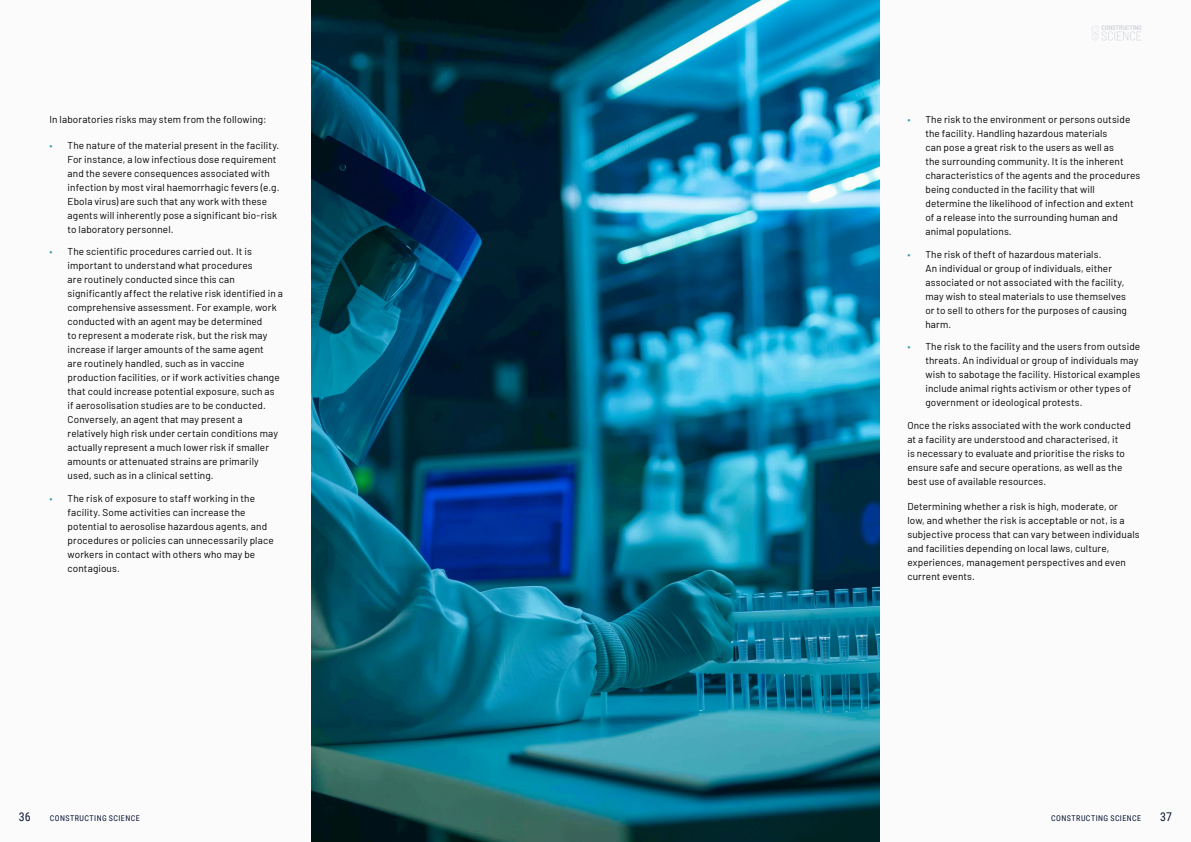
<style>
.page{position:relative;width:1191px;height:842px;background:#fff}
.page>*{position:absolute;margin:0;border:0;box-sizing:border-box;transform-origin:0 0}
.t1{font:12px "Roboto Condensed";color:#0b1632}
.t2{font:10px/14px "Barlow";letter-spacing:.01em;color:#000}
.t3{font:8px "Roboto Condensed";letter-spacing:.06em;color:#0b1632}
.s1{color:#2f9fb3}
</style>
<div class="page">
<div style="left:0;top:0;width:595px;height:842px;background:#fbfbfc"></div>
<div style="left:595px;top:0;width:596px;height:842px;background:#fbfbfc"></div>
<img style="left:312px;top:0;width:567px;height:842px">
<svg style="left:1091px;top:25px;width:50px;height:16px"></svg>
<p class="t2" style="left:50px;top:112px;width:218px">In laboratories risks may stem from the following:</p>
<p class="t2" style="left:68px;top:137px;width:213px;text-indent:-18px"><span class="s1">•</span> The nature of the material present in the facility.<br>For instance, a low infectious dose requirement and the severe consequences associated with infection by most viral haemorrhagic fevers (e.g.<br>Ebola virus) are such that any work with these agents will inherently pose a significant bio-risk to laboratory personnel.</p>
<p class="t2" style="left:68px;top:244px;width:217px;text-indent:-18px"><span class="s1">•</span> The scientific procedures carried out. It is important to understand what procedures<br>are routinely conducted since this can significantly affect the relative risk identified in a comprehensive assessment. For example, work conducted with an agent may be determined<br>to represent a moderate risk, but the risk may increase if larger amounts of the same agent<br>are routinely handled, such as in vaccine production facilities, or if work activities change that could increase potential exposure, such as if aerosolisation studies are to be conducted.<br>Conversely, an agent that may present a relatively high risk under certain conditions may actually represent a much lower risk if smaller amounts or attenuated strains are primarily used, such as in a clinical setting.</p>
<p class="t2" style="left:68px;top:490px;width:208px;text-indent:-18px"><span class="s1">•</span> The risk of exposure to staff working in the facility. Some activities can increase the potential to aerosolise hazardous agents, and procedures or policies can unnecessarily place workers in contact with others who may be contagious.</p>
<p class="t2" style="left:925px;top:112px;width:216px;text-indent:-18px"><span class="s1">•</span> The risk to the environment or persons outside the facility. Handling hazardous materials<br>can pose a great risk to the users as well as<br>the surrounding community. It is the inherent characteristics of the agents and the procedures being conducted in the facility that will determine the likelihood of infection and extent of a release into the surrounding human and animal populations.</p>
<p class="t2" style="left:925px;top:247px;width:203px;text-indent:-18px"><span class="s1">•</span> The risk of theft of hazardous materials.<br>An individual or group of individuals, either associated or not associated with the facility, may wish to steal materials to use themselves or to sell to others for the purposes of causing harm.</p>
<p class="t2" style="left:925px;top:339px;width:216px;text-indent:-18px"><span class="s1">•</span> The risk to the facility and the users from outside threats. An individual or group of individuals may wish to sabotage the facility. Historical examples include animal rights activism or other types of government or ideological protests.</p>
<p class="t2" style="left:907px;top:418px;width:225px">Once the risks associated with the work conducted at a facility are understood and characterised, it<br>is necessary to evaluate and prioritise the risks to ensure safe and secure operations, as well as the best use of available resources.</p>
<p class="t2" style="left:907px;top:499px;width:234px">Determining whether a risk is high, moderate, or<br>low, and whether the risk is acceptable or not, is a subjective process that can vary between individuals and facilities depending on local laws, culture, experiences, management perspectives and even current events.</p>
<p class="t1" style="left:19px;top:808px;width:13px">36</p>
<p class="t3" style="left:50px;top:812px;width:91px">CONSTRUCTING SCIENCE</p>
<p class="t3" style="left:1051px;top:812px;width:91px">CONSTRUCTING SCIENCE</p>
<p class="t1" style="left:1160px;top:808px;width:13px">37</p>
</div>
